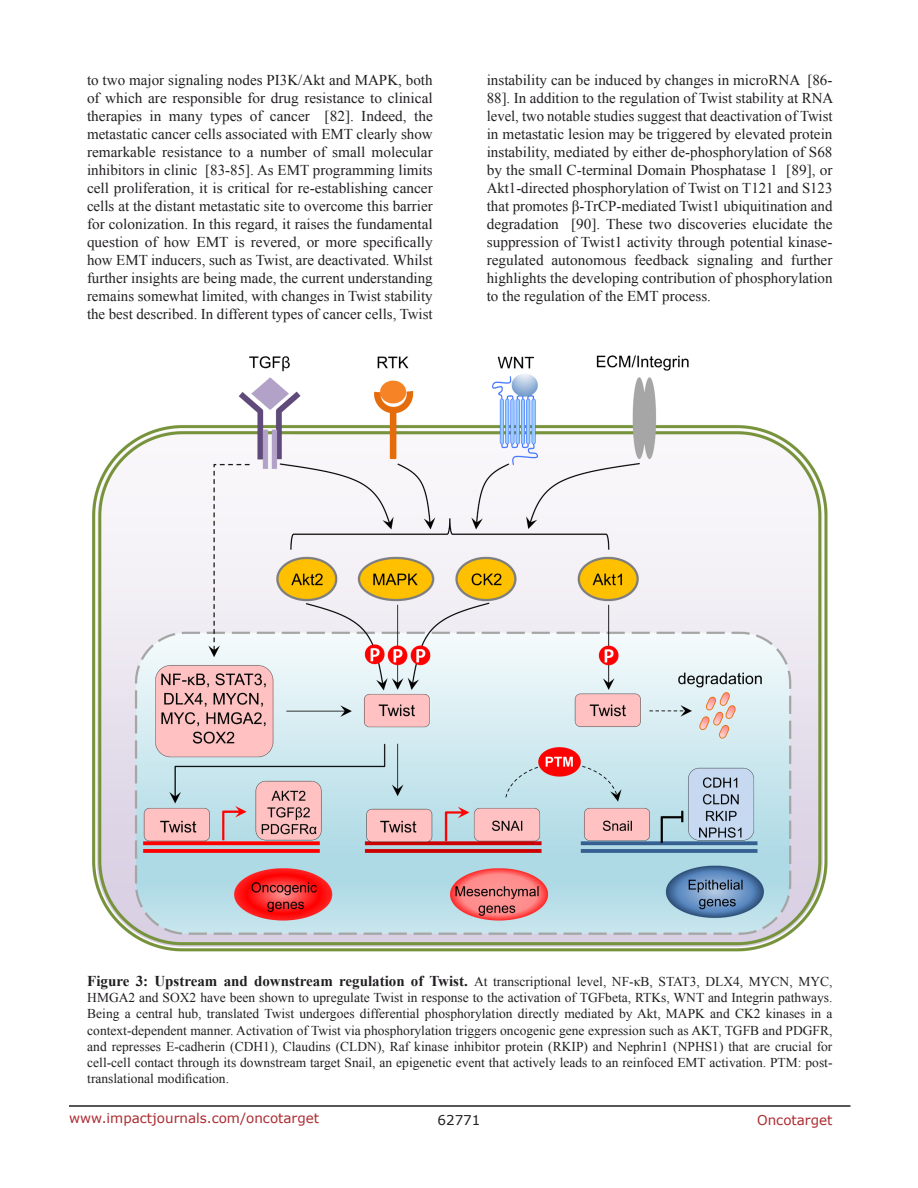
<style>
.page{position:relative;width:918px;height:1188px;background:#fff}
.page>*{position:absolute;margin:0;border:0;box-sizing:border-box;transform-origin:0 0}
.t1{font:15px/18px "Times New Roman";color:#221f22;text-align:justify}
.t2{font:13.5px/16.2px "Times New Roman";color:#221f22;text-align:justify}
.t3{font:13.5px "Verdana";color:#ac2b31}
.t4{font:13.5px "Verdana";color:#221f22}
.s1{font-weight:700;font-size:15px}
</style>
<div class="page">
<hr style="left:69px;top:1105px;width:781px;height:2px;background:#231f20">
<img style="left:92px;top:355px;width:736px;height:597px">
<p class="t1" style="left:87px;top:71px;width:347px">to two major signaling nodes PI3K/Akt and MAPK, both of which are responsible for drug resistance to clinical therapies in many types of cancer [82]. Indeed, the metastatic cancer cells associated with EMT clearly show remarkable resistance to a number of small molecular inhibitors in clinic [83-85]. As EMT programming limits cell proliferation, it is critical for re-establishing cancer cells at the distant metastatic site to overcome this barrier for colonization. In this regard, it raises the fundamental question of how EMT is revered, or more specifically how EMT inducers, such as Twist, are deactivated. Whilst further insights are being made, the current understanding remains somewhat limited, with changes in Twist stability the best described. In different types of cancer cells, Twist</p>
<p class="t1" style="left:487px;top:71px;width:348px">instability can be induced by changes in microRNA [86- 88]. In addition to the regulation of Twist stability at RNA level, two notable studies suggest that deactivation of Twist in metastatic lesion may be triggered by elevated protein instability, mediated by either de-phosphorylation of S68 by the small C-terminal Domain Phosphatase 1 [89], or Akt1-directed phosphorylation of Twist on T121 and S123 that promotes β-TrCP-mediated Twist1 ubiquitination and degradation [90]. These two discoveries elucidate the suppression of Twist1 activity through potential kinase&shy;regulated autonomous feedback signaling and further highlights the developing contribution of phosphorylation to the regulation of the EMT process.</p>
<p class="t2" style="left:87px;top:973px;width:747px"><span class="s1">Figure 3: Upstream and downstream regulation of Twist.</span> At transcriptional level, NF-κB, STAT3, DLX4, MYCN, MYC, HMGA2 and SOX2 have been shown to upregulate Twist in response to the activation of TGFbeta, RTKs, WNT and Integrin pathways.<br>Being a central hub, translated Twist undergoes differential phosphorylation directly mediated by Akt, MAPK and CK2 kinases in a context-dependent manner. Activation of Twist via phosphorylation triggers oncogenic gene expression such as AKT, TGFB and PDGFR, and represses E-cadherin (CDH1), Claudins (CLDN), Raf kinase inhibitor protein (RKIP) and Nephrin1 (NPHS1) that are crucial for cell-cell contact through its downstream target Snail, an epigenetic event that actively leads to an reinfoced EMT activation. PTM: post&shy;translational modification.</p>
<p class="t3" style="left:69px;top:1109px;width:252px">www.impactjournals.com/oncotarget</p>
<p class="t4" style="left:438px;top:1111px;width:44px">62771</p>
<p class="t3" style="left:757px;top:1111px;width:77px">Oncotarget</p>
</div>
